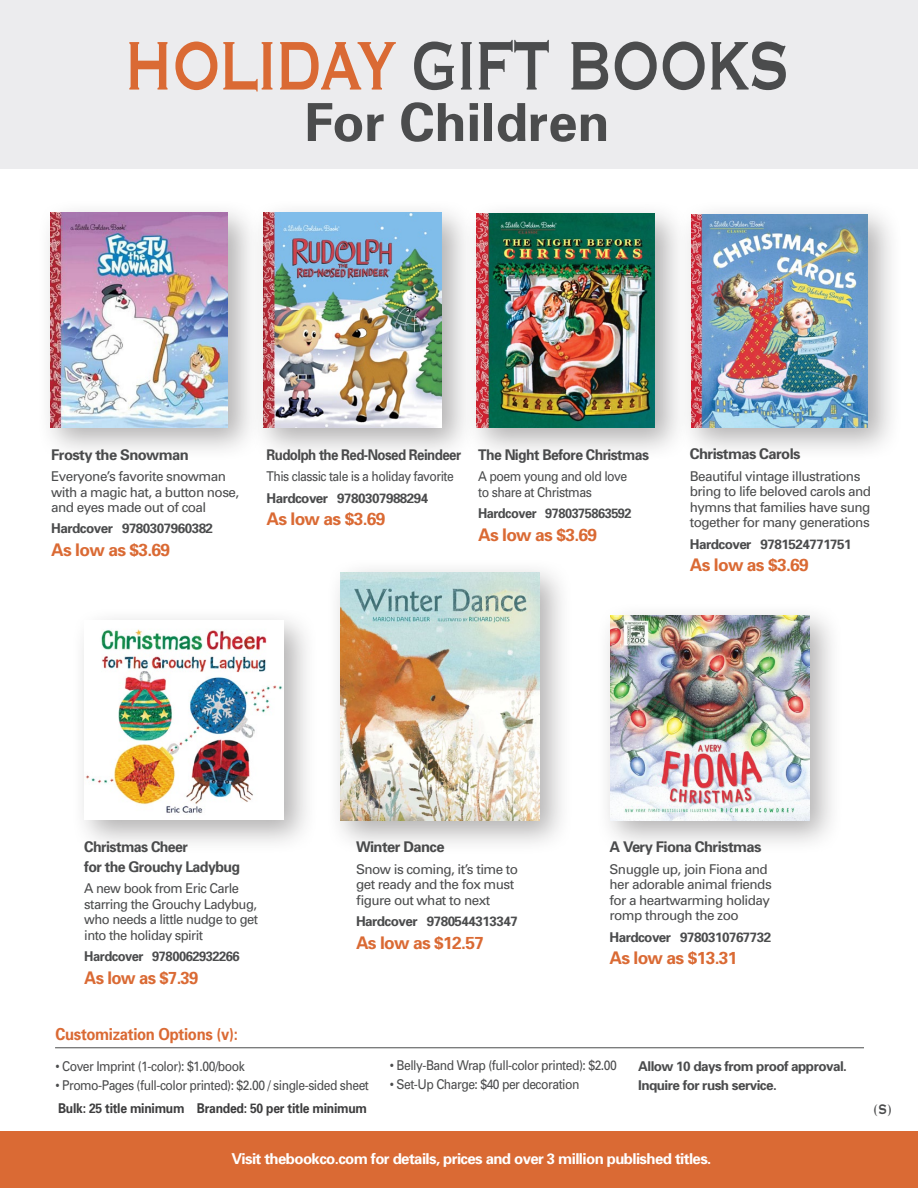
<style>
.page{position:relative;width:918px;height:1188px;background:#fff}
.page>*{position:absolute;margin:0;border:0;box-sizing:border-box;transform-origin:0 0}
.t1{font:90.3px "Copperplate Thirty One BC";letter-spacing:-.04em;color:#4b4c4d;scale:.72 1}
.t2{font:700 52.5px "Univers";color:#4b4c4d}
.t3{font:18.15px "Copperplate Thirty One BC";color:#4b4c4d;scale:.75 1}
.t4{font:700 17.4px "Univers";letter-spacing:-.04em;color:#da6a34}
.t5{font:700 17.4px "Univers";letter-spacing:-.04em;color:#da6a34;scale:.96 1}
.t6{font:700 16.5px "Univers";letter-spacing:-.02em;color:#da6a34;scale:.9 1}
.t7{font:700 15px "Univers";letter-spacing:-.04em;color:#fff}
.t8{font:700 14.7px "Univers";letter-spacing:-.04em;color:#4b4c4d}
.t9{font:700 14.7px "Univers";letter-spacing:-.04em;color:#4b4c4d;scale:.96 1}
.t10{font:700 14.7px "Univers";letter-spacing:-.04em;color:#4b4c4d;scale:.9 1}
.t11{font:700 14.7px "Univers";letter-spacing:-.04em;color:#4b4c4d;scale:.95 1}
.t12{font:13.5px/15.5px "Univers";letter-spacing:-.04em;color:#4b4c4d}
.t13{font:13.5px "Univers";letter-spacing:-.04em;color:#4b4c4d;scale:.9 1}
.t14{font:700 13.5px "Univers";letter-spacing:-.04em;color:#4b4c4d}
.t15{font:13.5px/15.5px "Univers";letter-spacing:-.04em;color:#4b4c4d;scale:.96 1}
.t16{font:700 13.5px "Univers";letter-spacing:-.02em;color:#3e3e3f;scale:.9 1}
.t17{font:13.5px "Univers";letter-spacing:-.04em;color:#4b4c4d;scale:.91 1}
.t18{font:700 13.5px "Univers";letter-spacing:-.04em;color:#4b4c4d;scale:.96 1}
.t19{font:700 13.5px "Univers";letter-spacing:-.04em;color:#4b4c4d;scale:.95 1}
.s1{color:#da6a34}
</style>
<div class="page">
<div style="left:0;top:0;width:918px;height:168px;background:#ececee"></div>
<div style="left:0;top:1131px;width:918px;height:57px;background:#da6a34"></div>
<hr style="left:55px;top:1048px;width:809px;height:1px;background:#4b4c4d">
<div style="left:37px;top:199px;width:226px;height:263px;background:#231f20;opacity:.35"></div>
<img style="left:51px;top:213px;width:177px;height:214px">
<div style="left:677px;top:200px;width:225px;height:262px;background:#231f20;opacity:.35"></div>
<img style="left:691px;top:214px;width:177px;height:213px">
<div style="left:71px;top:607px;width:247px;height:248px;background:#231f20;opacity:.35"></div>
<img style="left:84px;top:621px;width:199px;height:199px">
<div style="left:326px;top:558px;width:248px;height:298px;background:#231f20;opacity:.35"></div>
<img style="left:340px;top:572px;width:199px;height:249px">
<div style="left:596px;top:602px;width:248px;height:253px;background:#231f20;opacity:.35"></div>
<img style="left:610px;top:615px;width:199px;height:205px">
<div style="left:249px;top:198px;width:228px;height:264px;background:#231f20;opacity:.35"></div>
<img style="left:263px;top:212px;width:179px;height:216px">
<div style="left:463px;top:200px;width:226px;height:262px;background:#231f20;opacity:.35"></div>
<img style="left:477px;top:213px;width:178px;height:214px">
<p class="t1" style="left:123px;top:21px;width:928px"><span class="s1">HOLIDAY</span> GIFT BOOKS</p>
<p class="t2" style="left:304px;top:89px;width:307px">For Children</p>
<p class="t8" style="left:51px;top:445px;width:139px">Frosty the Snowman</p>
<p class="t12" style="left:51px;top:469px;width:176px">Everyone’s favorite snowman</p>
<p class="t12" style="left:51px;top:484px;width:190px">with a magic hat, a button nose,</p>
<p class="t12" style="left:51px;top:500px;width:157px">and eyes made out of coal</p>
<p class="t14" style="left:51px;top:520px;width:163px">Hardcover 9780307960382</p>
<p class="t4" style="left:51px;top:539px;width:121px">As low as $3.69</p>
<p class="t10" style="left:267px;top:445px;width:218px">Rudolph the Red-Nosed Reindeer</p>
<p class="t13" style="left:267px;top:468px;width:210px">This classic tale is a holiday favorite</p>
<p class="t14" style="left:267px;top:489px;width:163px">Hardcover 9780307988294</p>
<p class="t4" style="left:267px;top:508px;width:121px">As low as $3.69</p>
<p class="t11" style="left:478px;top:445px;width:181px">The Night Before Christmas</p>
<p class="t17" style="left:478px;top:468px;width:166px">A poem young and old love</p>
<p class="t17" style="left:478px;top:484px;width:126px">to share at Christmas</p>
<p class="t19" style="left:478px;top:505px;width:163px">Hardcover 9780375863592</p>
<p class="t4" style="left:478px;top:523px;width:121px">As low as $3.69</p>
<p class="t8" style="left:690px;top:445px;width:112px">Christmas Carols</p>
<p class="t12" style="left:690px;top:469px;width:183px">Beautiful vintage illustrations bring to life beloved carols and hymns that families have sung together for many generations</p>
<p class="t14" style="left:690px;top:535px;width:163px">Hardcover 9781524771751</p>
<p class="t4" style="left:690px;top:554px;width:121px">As low as $3.69</p>
<p class="t9" style="left:84px;top:838px;width:110px">Christmas Cheer</p>
<p class="t9" style="left:84px;top:857px;width:164px">for the Grouchy Ladybug</p>
<p class="t15" style="left:84px;top:881px;width:183px">A new book from Eric Carle starring the Grouchy Ladybug, who needs a little nudge to get into the holiday spirit</p>
<p class="t18" style="left:84px;top:948px;width:163px">Hardcover 9780062932266</p>
<p class="t5" style="left:84px;top:966px;width:121px">As low as $7.39</p>
<p class="t8" style="left:356px;top:838px;width:90px">Winter Dance</p>
<p class="t12" style="left:356px;top:862px;width:164px">Snow is coming, it’s time to get ready and the fox must figure out what to next</p>
<p class="t14" style="left:356px;top:913px;width:163px">Hardcover 9780544313347</p>
<p class="t4" style="left:356px;top:932px;width:130px">As low as $12.57</p>
<p class="t8" style="left:610px;top:838px;width:154px">A Very Fiona Christmas</p>
<p class="t12" style="left:610px;top:862px;width:164px">Snuggle up, join Fiona and her adorable animal friends for a heartwarming holiday romp through the zoo</p>
<p class="t14" style="left:610px;top:928px;width:163px">Hardcover 9780310767732</p>
<p class="t4" style="left:610px;top:947px;width:130px">As low as $13.31</p>
<p class="t6" style="left:56px;top:1023px;width:204px">Customization Options (v):</p>
<p class="t13" style="left:56px;top:1058px;width:212px">• Cover Imprint (1-color): $1.00/book</p>
<p class="t13" style="left:56px;top:1078px;width:350px">• Promo-Pages (full-color printed): $2.00 / single-sided sheet</p>
<p class="t16" style="left:58px;top:1100px;width:345px">Bulk: 25 title minimum Branded: 50 per title minimum</p>
<p class="t13" style="left:390px;top:1058px;width:254px">• Belly-Band Wrap (full-color printed): $2.00</p>
<p class="t13" style="left:390px;top:1077px;width:212px">• Set-Up Charge: $40 per decoration</p>
<p class="t14" style="left:638px;top:1057px;width:210px">Allow 10 days from proof approval.</p>
<p class="t14" style="left:638px;top:1077px;width:140px">Inquire for rush service.</p>
<p class="t7" style="left:232px;top:1149px;width:481px">Visit thebookco.com for details, prices and over 3 million published titles.</p>
<p class="t3" style="left:873px;top:1100px;width:27px">(S)</p>
</div>
